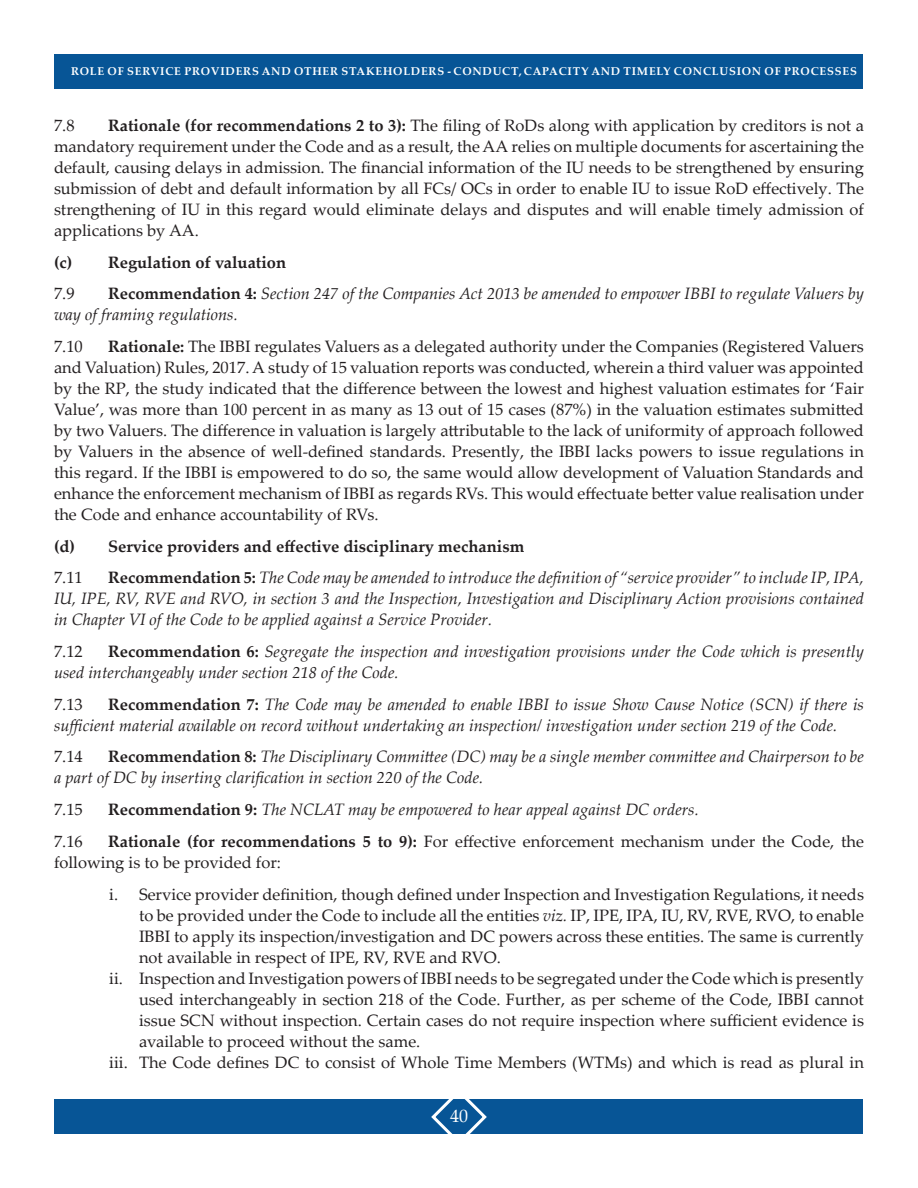
<style>
.page{position:relative;width:918px;height:1188px;background:#fff}
.page>*{position:absolute;margin:0;border:0;box-sizing:border-box;transform-origin:0 0}
.t1{font:18px "Palatino Linotype";color:#fff}
.t2{font:16.5px/21px "Palatino Linotype";color:#231f20;text-align:justify}
.t3{font:italic 16.5px/21px "Palatino Linotype";color:#231f20}
.t4{font:700 16.5px "Palatino Linotype";color:#231f20}
.t5{font:700 11.25px "Palatino Linotype";letter-spacing:.07em;color:#fff}
.s1{font-weight:700}
.s2{font-weight:700;font-style:normal}
.s3{font-style:italic}
</style>
<div class="page">
<div style="left:55px;top:54px;width:808px;height:34px;background:#075596"></div>
<div style="left:55px;top:1100px;width:808px;height:34px;background:#075596"></div>
<svg style="left:429px;top:1099px;width:60px;height:35px"></svg>
<p class="t5" style="left:71px;top:63px;width:787px">ROLE OF SERVICE PROVIDERS AND OTHER STAKEHOLDERS - CONDUCT, CAPACITY AND TIMELY CONCLUSION OF PROCESSES</p>
<p class="t2" style="left:54px;top:114px;width:812px;text-indent:54px"><span class="s1">Rationale (for recommendations 2 to 3):</span> The filing of RoDs along with application by creditors is not a mandatory requirement under the Code and as a result, the AA relies on multiple documents for ascertaining the default, causing delays in admission. The financial information of the IU needs to be strengthened by ensuring submission of debt and default information by all FCs/ OCs in order to enable IU to issue RoD effectively. The strengthening of IU in this regard would eliminate delays and disputes and will enable timely admission of applications by AA.</p>
<p class="t4" style="left:54px;top:250px;width:234px">(c) Regulation of valuation</p>
<p class="t2" style="left:54px;top:283px;width:22px">7.9</p>
<p class="t2" style="left:54px;top:114px;width:22px">7.8</p>
<p class="t3" style="left:54px;top:283px;width:812px;text-indent:54px"><span class="s2">Recommendation 4:</span> Section 247 of the Companies Act 2013 be amended to empower IBBI to regulate Valuers by way of framing regulations.</p>
<p class="t2" style="left:54px;top:335px;width:30px">7.10</p>
<p class="t2" style="left:54px;top:335px;width:812px;text-indent:54px"><span class="s1">Rationale:</span> The IBBI regulates Valuers as a delegated authority under the Companies (Registered Valuers and Valuation) Rules, 2017. A study of 15 valuation reports was conducted, wherein a third valuer was appointed by the RP, the study indicated that the difference between the lowest and highest valuation estimates for ‘Fair Value’, was more than 100 percent in as many as 13 out of 15 cases (87%) in the valuation estimates submitted by two Valuers. The difference in valuation is largely attributable to the lack of uniformity of approach followed by Valuers in the absence of well-defined standards. Presently, the IBBI lacks powers to issue regulations in this regard. If the IBBI is empowered to do so, the same would allow development of Valuation Standards and enhance the enforcement mechanism of IBBI as regards RVs. This would effectuate better value realisation under the Code and enhance accountability of RVs.</p>
<p class="t4" style="left:54px;top:534px;width:472px">(d) Service providers and effective disciplinary mechanism</p>
<p class="t2" style="left:54px;top:567px;width:30px">7.11</p>
<p class="t3" style="left:54px;top:567px;width:812px;text-align:justify;text-indent:54px"><span class="s2">Recommendation 5:</span> The Code may be amended to introduce the definition of “service provider” to include IP, IPA, IU, IPE, RV, RVE and RVO, in section 3 and the Inspection, Investigation and Disciplinary Action provisions contained in Chapter VI of the Code to be applied against a Service Provider.</p>
<p class="t2" style="left:54px;top:640px;width:30px">7.12</p>
<p class="t3" style="left:54px;top:640px;width:812px;text-indent:54px"><span class="s2">Recommendation 6:</span> Segregate the inspection and investigation provisions under the Code which is presently used interchangeably under section 218 of the Code.</p>
<p class="t2" style="left:54px;top:693px;width:30px">7.13</p>
<p class="t3" style="left:54px;top:693px;width:812px;text-indent:54px"><span class="s2">Recommendation 7:</span> The Code may be amended to enable IBBI to issue Show Cause Notice (SCN) if there is sufficient material available on record without undertaking an inspection/ investigation under section 219 of the Code.</p>
<p class="t2" style="left:54px;top:746px;width:30px">7.14</p>
<p class="t3" style="left:54px;top:745px;width:811px;text-indent:54px"><span class="s2">Recommendation 8:</span> The Disciplinary Committee (DC) may be a single member committee and Chairperson to be a part of DC by inserting clarification in section 220 of the Code.</p>
<p class="t2" style="left:54px;top:798px;width:30px">7.15</p>
<p class="t3" style="left:108px;top:798px;width:592px"><span class="s2">Recommendation 9:</span> The NCLAT may be empowered to hear appeal against DC orders.</p>
<p class="t2" style="left:54px;top:830px;width:30px">7.16</p>
<p class="t2" style="left:54px;top:830px;width:811px;text-indent:54px"><span class="s1">Rationale (for recommendations 5 to 9):</span> For effective enforcement mechanism under the Code, the following is to be provided for:</p>
<p class="t2" style="left:109px;top:884px;width:756px">i. Service provider definition, though defined under Inspection and Investigation Regulations, it needs</p>
<p class="t2" style="left:139px;top:905px;width:726px">to be provided under the Code to include all the entities <span class="s3">viz.</span> IP, IPE, IPA, IU, RV, RVE, RVO, to enable</p>
<p class="t2" style="left:139px;top:926px;width:726px">IBBI to apply its inspection/investigation and DC powers across these entities. The same is currently</p>
<p class="t2" style="left:139px;top:947px;width:363px">not available in respect of IPE, RV, RVE and RVO.</p>
<p class="t2" style="left:109px;top:968px;width:756px">ii. Inspection and Investigation powers of IBBI needs to be segregated under the Code which is presently</p>
<p class="t2" style="left:139px;top:989px;width:726px">used interchangeably in section 218 of the Code. Further, as per scheme of the Code, IBBI cannot</p>
<p class="t2" style="left:139px;top:1010px;width:726px">issue SCN without inspection. Certain cases do not require inspection where sufficient evidence is</p>
<p class="t2" style="left:139px;top:1031px;width:283px">available to proceed without the same.</p>
<p class="t2" style="left:109px;top:1052px;width:756px">iii. The Code defines DC to consist of Whole Time Members (WTMs) and which is read as plural in</p>
<p class="t1" style="left:450px;top:1104px;width:19px">40</p>
</div>
